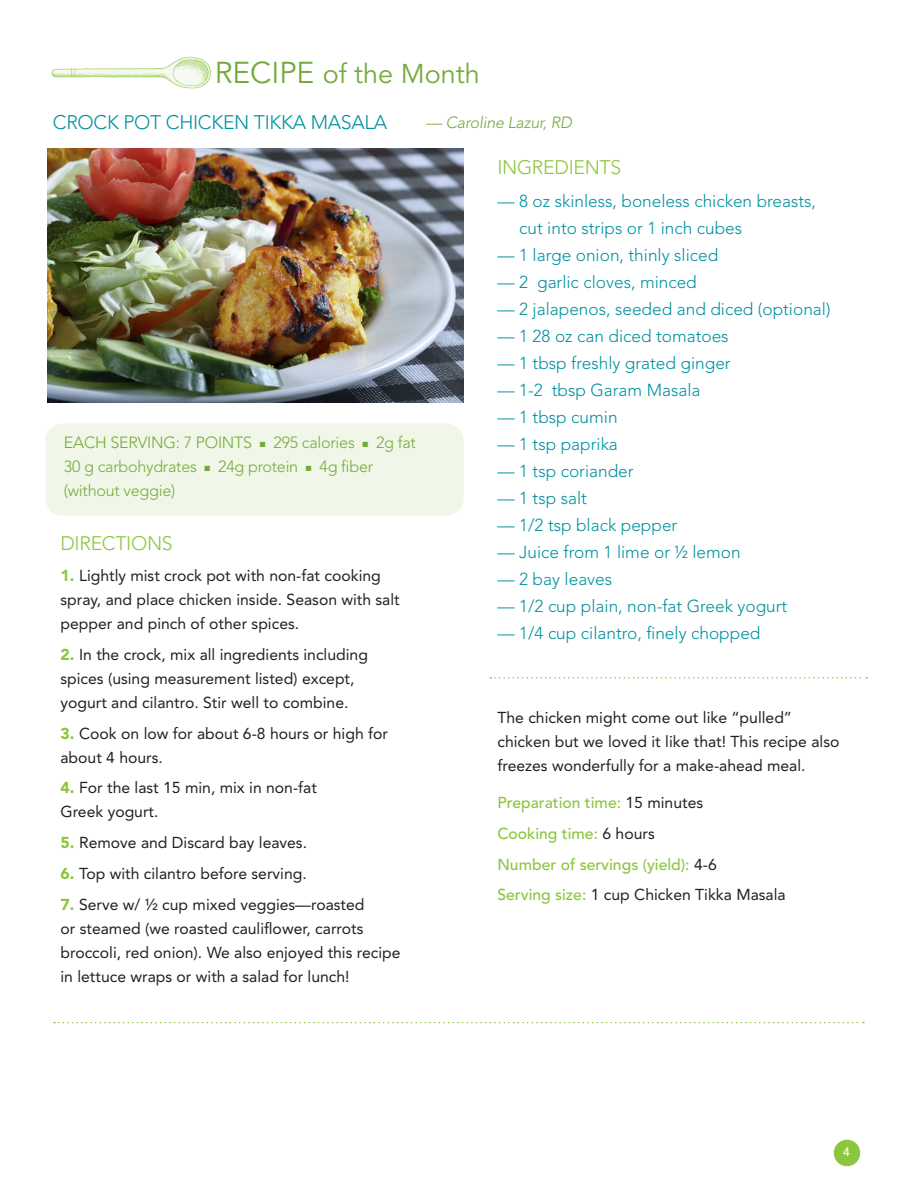
<style>
.page{position:relative;width:918px;height:1188px;background:#fff}
.page>*{position:absolute;margin:0;border:0;box-sizing:border-box;transform-origin:0 0}
.t1{font:27px "Avenir LT Std";color:#75aa3a}
.t2{font:300 19.5px "Avenir LT Std";letter-spacing:-.015em;color:#00919f}
.t3{font:300 19.5px "Avenir LT Std";letter-spacing:-.015em;color:#8bc63e}
.t4{font:300 17.25px/27px "Avenir LT Std";color:#00919f}
.t5{font:300 16.2px/24px "Avenir LT Std";letter-spacing:-.015em;color:#75aa3a}
.t6{font:italic 300 16.2px "Avenir LT Std";letter-spacing:-.015em;color:#75aa3a}
.t7{font:15.75px/24px "Avenir LT Std";color:#231f20}
.t8{font:500 15.75px "Avenir LT Std";color:#8bc63e}
.t9{font:500 12px "Avenir LT Std";color:#fff}
.s1{font-size:30px}
.s2{font-weight:900;color:#8bc63e}
.s3{font-weight:400;color:#231f20}
.s4{font-weight:500;color:#8bc63e}
</style>
<div class="page">
<div style="left:834px;top:1140px;width:26px;height:26px;background:#8bc63e;border-radius:50%"></div>
<img style="left:51px;top:56px;width:160px;height:33px">
<div style="left:45px;top:423px;width:419px;height:93px;background:#f1f7e8;border-radius:18px"></div>
<img style="left:48px;top:148px;width:416px;height:255px">
<svg style="left:490px;top:677px;width:377px;height:2px"></svg>
<svg style="left:54px;top:1022px;width:810px;height:1px"></svg>
<p class="t1" style="left:215px;top:58px;width:266px"><span class="s1">RECIPE</span> of the Month</p>
<p class="t2" style="left:53px;top:111px;width:336px">CROCK POT CHICKEN TIKKA MASALA</p>
<p class="t6" style="left:426px;top:113px;width:148px">— Caroline Lazur, RD</p>
<p class="t5" style="left:64px;top:431px;width:353px">EACH SERVING: 7 POINTS ■ 295 calories ■ 2g fat<br>30 g carbohydrates ■ 24g protein ■ 4g fiber (without veggie)</p>
<p class="t3" style="left:60px;top:532px;width:114px">DIRECTIONS</p>
<p class="t7" style="left:60px;top:564px;width:341px"><span class="s2">1.</span> Lightly mist crock pot with non-fat cooking spray, and place chicken inside. Season with salt pepper and pinch of other spices.</p>
<p class="t7" style="left:60px;top:643px;width:309px"><span class="s2">2.</span> In the crock, mix all ingredients including spices (using measurement listed) except, yogurt and cilantro. Stir well to combine.</p>
<p class="t7" style="left:60px;top:721px;width:329px"><span class="s2">3.</span> Cook on low for about 6-8 hours or high for about 4 hours.</p>
<p class="t7" style="left:60px;top:776px;width:258px"><span class="s2">4.</span> For the last 15 min, mix in non-fat<br>Greek yogurt.</p>
<p class="t7" style="left:60px;top:831px;width:248px"><span class="s2">5.</span> Remove and Discard bay leaves.</p>
<p class="t7" style="left:60px;top:862px;width:248px"><span class="s2">6.</span> Top with cilantro before serving.</p>
<p class="t7" style="left:60px;top:892px;width:342px"><span class="s2">7.</span> Serve w/ ½ cup mixed veggies—roasted<br>or steamed (we roasted cauliflower, carrots broccoli, red onion). We also enjoyed this recipe in lettuce wraps or with a salad for lunch!</p>
<p class="t3" style="left:497px;top:156px;width:125px">INGREDIENTS</p>
<p class="t4" style="left:519px;top:188px;width:298px;text-indent:-22px">— 8 oz skinless, boneless chicken breasts, cut into strips or 1 inch cubes</p>
<p class="t4" style="left:497px;top:242px;width:222px">— 1 large onion, thinly sliced</p>
<p class="t4" style="left:497px;top:269px;width:201px">— 2 garlic cloves, minced</p>
<p class="t4" style="left:497px;top:296px;width:335px">— 2 jalapenos, seeded and diced (optional)</p>
<p class="t4" style="left:497px;top:323px;width:233px">— 1 28 oz can diced tomatoes</p>
<p class="t4" style="left:497px;top:350px;width:235px">— 1 tbsp freshly grated ginger</p>
<p class="t4" style="left:497px;top:377px;width:204px">— 1-2 tbsp Garam Masala</p>
<p class="t4" style="left:497px;top:404px;width:122px">— 1 tbsp cumin</p>
<p class="t4" style="left:497px;top:431px;width:122px">— 1 tsp paprika</p>
<p class="t4" style="left:497px;top:458px;width:138px">— 1 tsp coriander</p>
<p class="t4" style="left:497px;top:485px;width:91px">— 1 tsp salt</p>
<p class="t4" style="left:497px;top:512px;width:181px">— 1/2 tsp black pepper</p>
<p class="t4" style="left:497px;top:539px;width:245px">— Juice from 1 lime or ½ lemon</p>
<p class="t4" style="left:497px;top:566px;width:116px">— 2 bay leaves</p>
<p class="t4" style="left:497px;top:593px;width:291px">— 1/2 cup plain, non-fat Greek yogurt</p>
<p class="t4" style="left:497px;top:620px;width:265px">— 1/4 cup cilantro, finely chopped</p>
<p class="t7" style="left:497px;top:705px;width:343px">The chicken might come out like “pulled” chicken but we loved it like that! This recipe also freezes wonderfully for a make-ahead meal.</p>
<p class="t8" style="left:497px;top:794px;width:207px">Preparation time: <span class="s3">15 minutes</span></p>
<p class="t8" style="left:497px;top:824px;width:159px">Cooking time: <span class="s3">6 hours</span></p>
<p class="t8" style="left:497px;top:855px;width:221px">Number of servings (yield): <span class="s3">4-6</span></p>
<p class="t7" style="left:497px;top:883px;width:290px"><span class="s4">Serving size:</span> 1 cup Chicken Tikka Masala</p>
<p class="t9" style="left:843px;top:1145px;width:8px">4</p>
</div>
